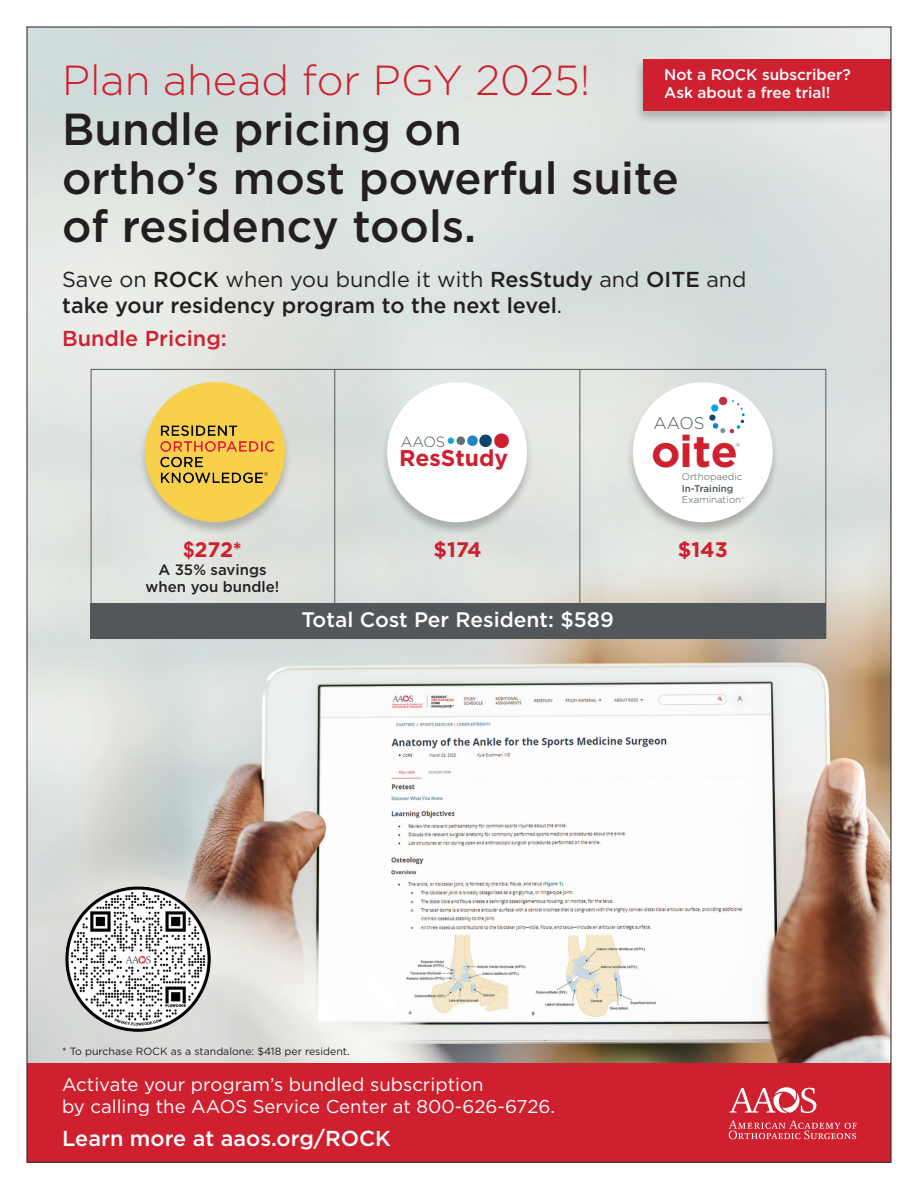
<style>
.page{position:relative;width:918px;height:1188px;background:#fff}
.page>*{position:absolute;margin:0;border:0;box-sizing:border-box;transform-origin:0 0}
.t1{font:500 44.85px/48.6px "Gotham";color:#231f20}
.t2{font:700 44.25px "Gotham";color:#cf202f}
.t3{font:300 42px "Gotham";color:#cf202f}
.t4{font:700 22.8px "Gotham";color:#cf202f}
.t5{font:500 21.6px/26px "Gotham";color:#231f20}
.t6{font:500 21.6px "Gotham";color:#fff}
.t7{font:500 21.6px "Gotham";color:#cf202f}
.t8{font:500 21px "Gotham";color:#fff}
.t9{font:700 21px "Gotham";letter-spacing:-.01em;color:#cf202f}
.t10{font:18.6px/22.2px "Gotham";color:#fff}
.t11{font:300 16.95px "Gotham";color:#4b575c}
.t12{font:500 15.45px/18.6px "Gotham";letter-spacing:-.005em;color:#fff}
.t13{font:500 15px/16.5px "Gotham";color:#231f20;text-align:center}
.t14{font:300 14.7px "Gotham";color:#4b575c}
.t15{font:500 11.55px "Gotham";color:#939598}
.t16{font:11.4px "Gotham";color:#231f20}
.t17{font:10.5px "Gotham";color:#231f20}
.t18{font:300 9.75px/11.6px "Gotham";color:#4b575c}
.t19{font:500 7.35px "Gotham";color:#939598}
.s1{font-weight:400}
.s2{font-family:"Arial"}
.s3{font-weight:500}
</style>
<div class="page">
<img style="left:29px;top:29px;width:860px;height:1034px">
<div style="left:380px;top:382px;width:154px;height:154px;background:#231f20;opacity:.25"></div>
<div style="left:387px;top:382px;width:140px;height:140px;background:#fff;border-radius:50%"></div>
<svg style="left:447px;top:433px;width:62px;height:16px"></svg>
<div style="left:626px;top:382px;width:154px;height:154px;background:#231f20;opacity:.25"></div>
<div style="left:633px;top:382px;width:140px;height:140px;background:#fff;border-radius:50%"></div>
<svg style="left:709px;top:396px;width:36px;height:38px"></svg>
<div style="left:138px;top:382px;width:154px;height:154px;background:#231f20;opacity:.25"></div>
<div style="left:145px;top:382px;width:140px;height:140px;background:#f8d04b;border-radius:50%"></div>
<img style="left:152px;top:393px;width:142px;height:114px">
<div style="left:633px;top:57px;width:263px;height:67px;background:#231f20;opacity:.25"></div>
<div style="left:644px;top:59px;width:247px;height:51px;background:#cf202f"></div>
<div style="left:27px;top:1063px;width:864px;height:99px;background:#cf202f"></div>
<svg style="left:729px;top:1120px;width:128px;height:19px"></svg>
<svg style="left:729px;top:1087px;width:87px;height:26px"></svg>
<img style="left:62px;top:884px;width:151px;height:151px">
<hr style="left:334px;top:369px;width:1px;height:234px;background:#54575a">
<hr style="left:579px;top:369px;width:1px;height:234px;background:#54575a">
<div style="left:91px;top:603px;width:735px;height:35px;background:#54575a"></div>
<p class="t3" style="left:62px;top:54px;width:530px">Plan ahead for PGY 2025!</p>
<p class="t1" style="left:62px;top:104px;width:618px">Bundle pricing on<br>ortho’s most powerful suite of residency tools.</p>
<p class="t5" style="left:62px;top:267px;width:686px"><span class="s1">Save on</span> ROCK <span class="s1">when you bundle it with</span> ResStudy <span class="s1">and</span> OITE <span class="s1">and </span>take your residency program to the next level<span class="s1">.</span></p>
<p class="t7" style="left:62px;top:324px;width:166px">Bundle Pricing:</p>
<p class="t12" style="left:664px;top:65px;width:188px">Not a ROCK subscriber?<br>Ask about a free trial!</p>
<p class="t16" style="left:264px;top:468px;width:6px">®</p>
<p class="t9" style="left:183px;top:536px;width:60px"><span class="s2">$</span>272*</p>
<p class="t13" style="left:146px;top:561px;width:135px">A 35% savings when you bundle!</p>
<p class="t14" style="left:401px;top:432px;width:46px">AAOS</p>
<p class="t4" style="left:399px;top:443px;width:111px">ResStudy</p>
<p class="t11" style="left:653px;top:413px;width:53px">AAOS</p>
<p class="t2" style="left:651px;top:422px;width:88px">oite</p>
<p class="t18" style="left:682px;top:471px;width:62px">Orthopaedic<br><span class="s3">In-Training<br></span>Examination</p>
<p class="t15" style="left:736px;top:440px;width:6px">®</p>
<p class="t19" style="left:741px;top:495px;width:4px">®</p>
<p class="t9" style="left:434px;top:536px;width:50px">$174</p>
<p class="t9" style="left:678px;top:536px;width:51px">$143</p>
<p class="t8" style="left:301px;top:606px;width:314px">Total Cost Per Resident: $589</p>
<p class="t17" style="left:62px;top:1044px;width:289px">* To purchase ROCK as a standalone: $418 per resident.</p>
<p class="t10" style="left:62px;top:1073px;width:494px">Activate your program’s bundled subscription<br>by calling the AAOS Service Center at 800-626-6726.</p>
<p class="t6" style="left:62px;top:1124px;width:330px">Learn more at aaos.org/ROCK</p>
</div>
